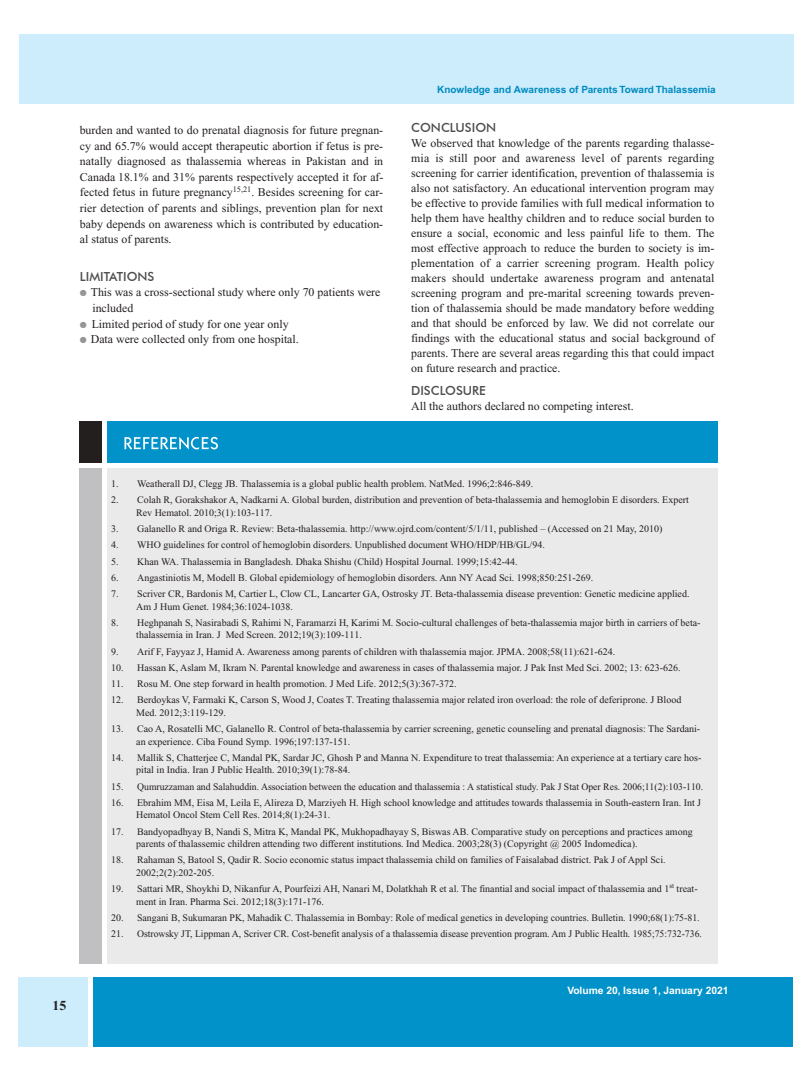
<style>
.page{position:relative;width:810px;height:1080px;background:#fff}
.page>*{position:absolute;margin:0;border:0;box-sizing:border-box;transform-origin:0 0}
.t1{font:700 13.75px "Times New Roman";color:#241f1f}
.t2{font:500 12.5px "Futura BT";color:#4f4c4d}
.t3{font:11.88px/15px "Times New Roman";color:#241f1f;text-align:justify}
.t4{font:700 10.25px "Helvetica";color:#fff}
.t5{font:10px/12.5px "Times New Roman";color:#241f1f}
.t6{font:700 10px "Helvetica";color:#008bc0}
.s1{color:#969698}
</style>
<div class="page">
<div style="left:19px;top:35px;width:774px;height:69px;background:#cdedfc"></div>
<div style="left:93px;top:977px;width:699px;height:69px;background:#0092c9"></div>
<div style="left:18px;top:977px;width:69px;height:69px;background:#cdedfc"></div>
<div style="left:79px;top:421px;width:22px;height:42px;background:#241f1f"></div>
<div style="left:107px;top:468px;width:610px;height:495px;background:#ebeaea"></div>
<div style="left:79px;top:468px;width:23px;height:495px;background:#c0bfc1"></div>
<div style="left:107px;top:421px;width:610px;height:42px;background:#0092c9"></div>
<svg style="left:124px;top:437px;width:94px;height:12px"></svg>
<p class="t3" style="left:80px;top:122px;width:305px;line-height:15.6px">burden and wanted to do prenatal diagnosis for future pregnan&shy;cy and 65.7% would accept therapeutic abortion if fetus is pre&shy;natally diagnosed as thalassemia whereas in Pakistan and in Canada 18.1% and 31% parents respectively accepted it for af&shy;fected fetus in future pregnancy<sup>15,21</sup>. Besides screening for car&shy;rier detection of parents and siblings, prevention plan for next baby depends on awareness which is contributed by education&shy;al status of parents.</p>
<p class="t2" style="left:80px;top:269px;width:76px">LIMITATIONS</p>
<p class="t3" style="left:92px;top:285px;width:290px;line-height:15.6px;text-indent:-12px"><span class="s1">●</span> This was a cross-sectional study where only 70 patients were included</p>
<p class="t3" style="left:80px;top:316px;width:210px"><span class="s1">●</span> Limited period of study for one year only</p>
<p class="t3" style="left:80px;top:332px;width:220px"><span class="s1">●</span> Data were collected only from one hospital.</p>
<p class="t6" style="left:437px;top:84px;width:280px">Knowledge and Awareness of Parents Toward Thalassemia</p>
<p class="t2" style="left:411px;top:120px;width:87px">CONCLUSION</p>
<p class="t3" style="left:411px;top:136px;width:305px">We observed that knowledge of the parents regarding thalasse&shy;mia is still poor and awareness level of parents regarding screening for carrier identification, prevention of thalassemia is also not satisfactory. An educational intervention program may be effective to provide families with full medical information to help them have healthy children and to reduce social burden to ensure a social, economic and less painful life to them. The most effective approach to reduce the burden to society is im&shy;plementation of a carrier screening program. Health policy makers should undertake awareness program and antenatal screening program and pre-marital screening towards preven&shy;tion of thalassemia should be made mandatory before wedding and that should be enforced by law. We did not correlate our findings with the educational status and social background of parents. There are several areas regarding this that could impact on future research and practice.</p>
<p class="t2" style="left:411px;top:383px;width:76px">DISCLOSURE</p>
<p class="t3" style="left:411px;top:399px;width:224px">All the authors declared no competing interest.</p>
<h1 class="t1" style="left:53px;top:998px;width:15px">15</h1>
<p class="t5" style="left:111px;top:478px;width:424px">1. Weatherall DJ, Clegg JB. Thalassemia is a global public health problem. NatMed. 1996;2:846-849.</p>
<p class="t5" style="left:136px;top:494px;width:554px;text-indent:-25px">2. Colah R, Gorakshakor A, Nadkarni A. Global burden, distribution and prevention of beta-thalassemia and hemoglobin E disorders. Expert<br>Rev Hematol. 2010;3(1):103-117.</p>
<p class="t5" style="left:111px;top:523px;width:553px">3. Galanello R and Origa R. Review: Beta-thalassemia. http://www.ojrd.com/content/5/1/11, published – (Accessed on 21 May, 2010)</p>
<p class="t5" style="left:111px;top:539px;width:435px">4. WHO guidelines for control of hemoglobin disorders. Unpublished document WHO/HDP/HB/GL/94.</p>
<p class="t5" style="left:111px;top:555px;width:408px">5. Khan WA. Thalassemia in Bangladesh. Dhaka Shishu (Child) Hospital Journal. 1999;15:42-44.</p>
<p class="t5" style="left:111px;top:572px;width:483px">6. Angastiniotis M, Modell B. Global epidemiology of hemoglobin disorders. Ann NY Acad Sci. 1998;850:251-269.</p>
<p class="t5" style="left:136px;top:588px;width:555px;text-indent:-25px">7. Scriver CR, Bardonis M, Cartier L, Clow CL, Lancarter GA, Ostrosky JT. Beta-thalassemia disease prevention: Genetic medicine applied.<br>Am J Hum Genet. 1984;36:1024-1038.</p>
<p class="t5" style="left:136px;top:617px;width:566px;text-indent:-25px">8. Heghpanah S, Nasirabadi S, Rahimi N, Faramarzi H, Karimi M. Socio-cultural challenges of beta-thalassemia major birth in carriers of beta&shy;thalassemia in Iran. J Med Screen. 2012;19(3):109-111.</p>
<p class="t5" style="left:111px;top:645px;width:506px">9. Arif F, Fayyaz J, Hamid A. Awareness among parents of children with thalassemia major. JPMA. 2008;58(11):621-624.</p>
<p class="t5" style="left:111px;top:662px;width:571px">10. Hassan K, Aslam M, Ikram N. Parental knowledge and awareness in cases of thalassemia major. J Pak Inst Med Sci. 2002; 13: 623-626.</p>
<p class="t5" style="left:111px;top:678px;width:347px">11. Rosu M. One step forward in health promotion. J Med Life. 2012;5(3):367-372.</p>
<p class="t5" style="left:136px;top:694px;width:547px;text-indent:-25px">12. Berdoykas V, Farmaki K, Carson S, Wood J, Coates T. Treating thalassemia major related iron overload: the role of deferiprone. J Blood<br>Med. 2012;3:119-129.</p>
<p class="t5" style="left:136px;top:723px;width:565px;text-indent:-25px">13. Cao A, Rosatelli MC, Galanello R. Control of beta-thalassemia by carrier screening, genetic counseling and prenatal diagnosis: The Sardani&shy;an experience. Ciba Found Symp. 1996;197:137-151.</p>
<p class="t5" style="left:136px;top:752px;width:567px;text-indent:-25px">14. Mallik S, Chatterjee C, Mandal PK, Sardar JC, Ghosh P and Manna N. Expenditure to treat thalassemia: An experience at a tertiary care hos&shy;pital in India. Iran J Public Health. 2010;39(1):78-84.</p>
<p class="t5" style="left:111px;top:780px;width:593px">15. Qumruzzaman and Salahuddin. Association between the education and thalassemia : A statistical study. Pak J Stat Oper Res. 2006;11(2):103-110.</p>
<p class="t5" style="left:136px;top:797px;width:566px;text-indent:-25px">16. Ebrahim MM, Eisa M, Leila E, Alireza D, Marziyeh H. High school knowledge and attitudes towards thalassemia in South-eastern Iran. Int J<br>Hematol Oncol Stem Cell Res. 2014;8(1):24-31.</p>
<p class="t5" style="left:136px;top:825px;width:558px;text-indent:-25px">17. Bandyopadhyay B, Nandi S, Mitra K, Mandal PK, Mukhopadhayay S, Biswas AB. Comparative study on perceptions and practices among parents of thalassemic children attending two different institutions. Ind Medica. 2003;28(3) (Copyright @ 2005 Indomedica).</p>
<p class="t5" style="left:136px;top:854px;width:531px;text-indent:-25px">18. Rahaman S, Batool S, Qadir R. Socio economic status impact thalassemia child on families of Faisalabad district. Pak J of Appl Sci.<br>2002;2(2):202-205.</p>
<p class="t5" style="left:136px;top:883px;width:563px;text-indent:-25px">19. Sattari MR, Shoykhi D, Nikanfur A, Pourfeizi AH, Nanari M, Dolatkhah R et al. The finantial and social impact of thalassemia and 1<sup>st</sup> treat&shy;ment in Iran. Pharma Sci. 2012;18(3):171-176.</p>
<p class="t5" style="left:111px;top:912px;width:590px">20. Sangani B, Sukumaran PK, Mahadik C. Thalassemia in Bombay: Role of medical genetics in developing countries. Bulletin. 1990;68(1):75-81.</p>
<p class="t5" style="left:111px;top:928px;width:592px">21. Ostrowsky JT, Lippman A, Scriver CR. Cost-benefit analysis of a thalassemia disease prevention program. Am J Public Health. 1985;75:732-736.</p>
<p class="t4" style="left:567px;top:984px;width:163px">Volume 20, Issue 1, January 2021</p>
</div>
